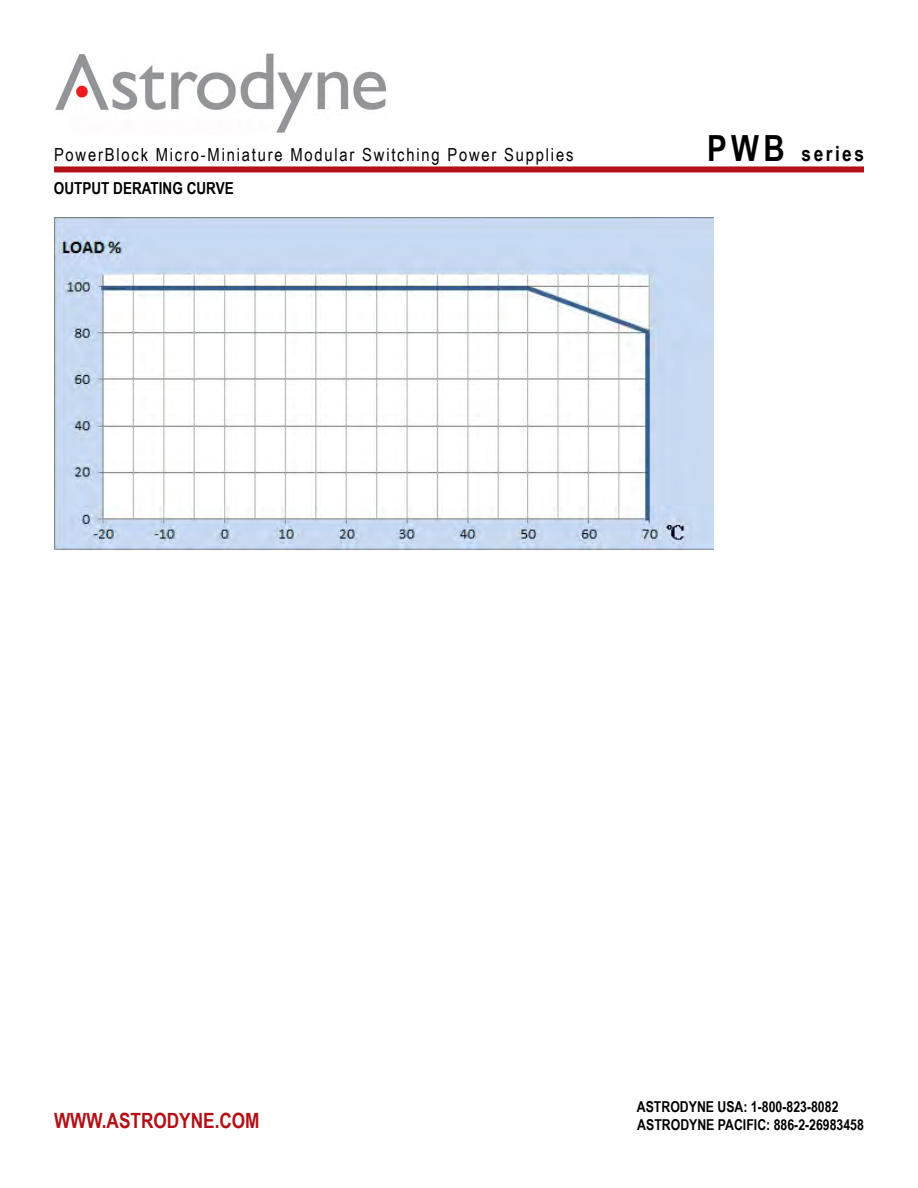
<style>
.page{position:relative;width:918px;height:1188px;background:#fff}
.page>*{position:absolute;margin:0;border:0;box-sizing:border-box;transform-origin:0 0}
.t1{font:700 21px "Arial Narrow";color:#b11116}
.t2{font:700 21px "Arial Narrow";letter-spacing:.12em;color:#000}
.t3{font:18px "Arial Narrow";letter-spacing:.1em;color:#000}
.t4{font:700 16.5px "Arial Narrow";color:#000}
.t5{font:700 15px/18px "Arial Narrow";color:#000}
.s1{font-size:36px}
</style>
<div class="page">
<div style="left:54px;top:166px;width:810px;height:6px;background:#b11116"></div>
<img style="left:55px;top:54px;width:333px;height:79px">
<img style="left:54px;top:218px;width:659px;height:333px">
<p class="t3" style="left:54px;top:142px;width:521px">PowerBlock Micro-Miniature Modular Switching Power Supplies</p>
<p class="t4" style="left:54px;top:175px;width:181px">OUTPUT DERATING CURVE</p>
<h1 class="t2" style="left:707px;top:138px;width:158px"><span class="s1">PWB</span> series</h1>
<h1 class="t1" style="left:54px;top:1105px;width:207px">WWW.ASTRODYNE.COM</h1>
<p class="t5" style="left:637px;top:1097px;width:229px">ASTRODYNE USA: 1-800-823-8082<br>ASTRODYNE PACIFIC: 886-2-26983458</p>
</div>
